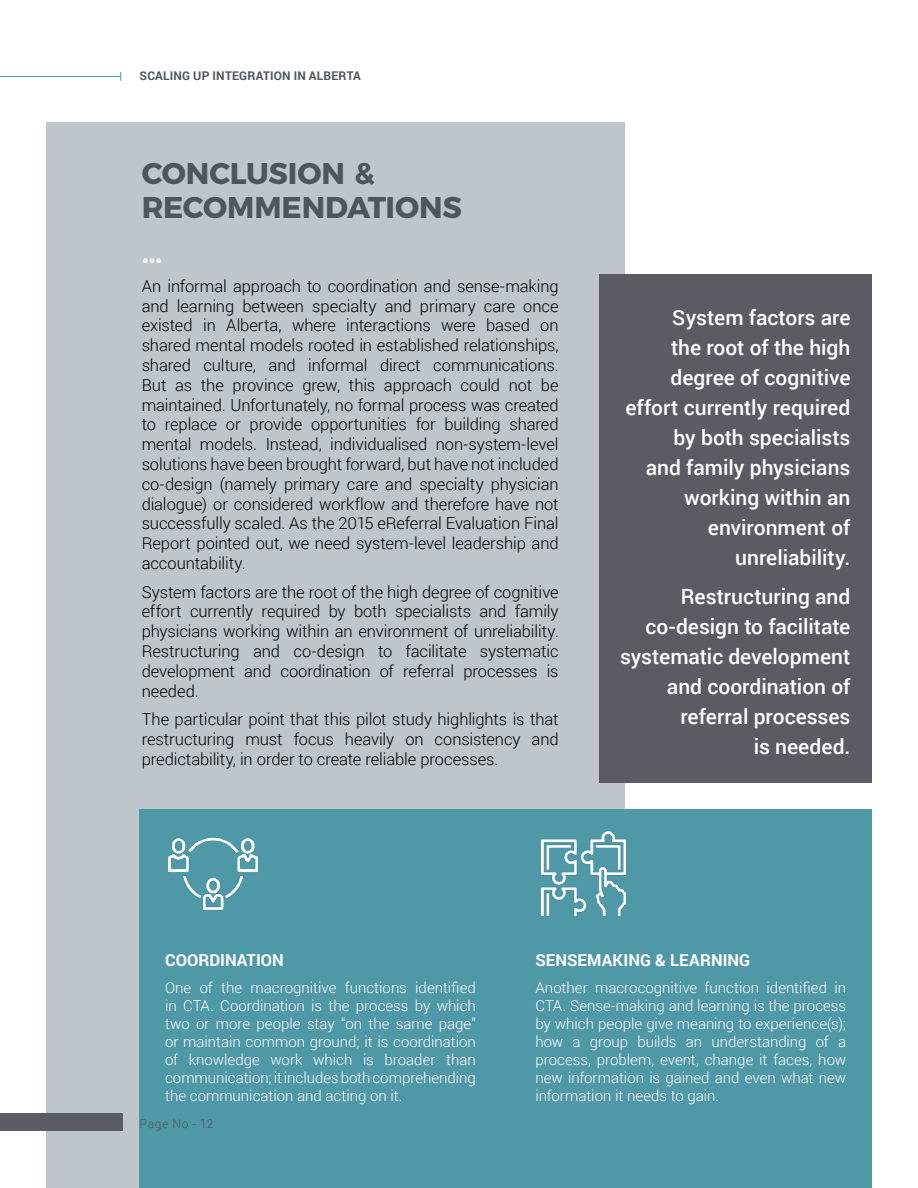
<style>
.page{position:relative;width:918px;height:1188px;background:#fff}
.page>*{position:absolute;margin:0;border:0;box-sizing:border-box;transform-origin:0 0}
.t1{font:700 30px/34.5px "Montserrat";letter-spacing:-.005em;color:#4e555b}
.t2{font:700 30px "Montserrat";color:#ededf0}
.t3{font:500 21px/30px "Roboto";color:#fff;text-align:right}
.t4{font:300 16.5px/19.8px "Roboto";letter-spacing:-.005em;color:#000;text-align:justify}
.t5{font:700 16.5px "Roboto";letter-spacing:.005em;color:#fff}
.t6{font:300 15px/18px "Roboto";color:#fff;text-align:justify}
.t7{font:700 12px "Roboto";letter-spacing:.015em;color:#4e555b}
.t8{font:300 12px "Roboto";letter-spacing:.06em;color:#4e555b}
</style>
<div class="page">
<div style="left:46px;top:122px;width:579px;height:1066px;background:#bec5cb"></div>
<div style="left:140px;top:809px;width:732px;height:334px;background:#4f98a8"></div>
<img style="left:542px;top:832px;width:83px;height:84px">
<img style="left:169px;top:837px;width:88px;height:73px">
<div style="left:599px;top:274px;width:273px;height:509px;background:#5b5c63"></div>
<div style="left:140px;top:1143px;width:732px;height:45px;background:#4f98a8"></div>
<hr style="left:0;top:76px;width:121px;height:1px;background:#4f98a8">
<div style="left:0;top:1113px;width:123px;height:18px;background:#5b5c63"></div>
<p class="t7" style="left:140px;top:67px;width:223px">SCALING UP INTEGRATION IN ALBERTA</p>
<h1 class="t1" style="left:142px;top:153px;width:322px">CONCLUSION &amp;<br>RECOMMENDATIONS</h1>
<h1 class="t2" style="left:142px;top:228px;width:22px">…</h1>
<p class="t4" style="left:142px;top:275px;width:419px">An informal approach to coordination and sense-making and learning between specialty and primary care once existed in Alberta, where interactions were based on shared mental models rooted in established relationships, shared culture, and informal direct communications.<br>But as the province grew, this approach could not be maintained. Unfortunately, no formal process was created to replace or provide opportunities for building shared mental models. Instead, individualised non-system-level solutions have been brought forward, but have not included co-design (namely primary care and specialty physician dialogue) or considered workflow and therefore have not successfully scaled. As the 2015 eReferral Evaluation Final Report pointed out, we need system-level leadership and accountability.</p>
<p class="t4" style="left:142px;top:581px;width:419px">System factors are the root of the high degree of cognitive effort currently required by both specialists and family physicians working within an environment of unreliability.<br>Restructuring and co-design to facilitate systematic development and coordination of referral processes is needed.</p>
<p class="t4" style="left:142px;top:709px;width:419px">The particular point that this pilot study highlights is that restructuring must focus heavily on consistency and predictability, in order to create reliable processes.</p>
<p class="t3" style="left:625px;top:302px;width:227px">System factors are<br>the root of the high degree of cognitive effort currently required by both specialists<br>and family physicians working within an environment of unreliability.</p>
<p class="t3" style="left:620px;top:581px;width:232px">Restructuring and co-design to facilitate systematic development and coordination of referral processes<br>is needed.</p>
<p class="t5" style="left:165px;top:948px;width:120px">COORDINATION</p>
<p class="t6" style="left:165px;top:978px;width:312px">One of the macrognitive functions identified in CTA. Coordination is the process by which two or more people stay “on the same page” or maintain common ground; it is coordination of knowledge work which is broader than communication; it includes both comprehending the communication and acting on it.</p>
<p class="t8" style="left:140px;top:1116px;width:75px">Page No - 12</p>
<p class="t5" style="left:535px;top:948px;width:216px">SENSEMAKING &amp; LEARNING</p>
<p class="t6" style="left:535px;top:978px;width:312px">Another macrocognitive function identified in CTA. Sense-making and learning is the process by which people give meaning to experience(s); how a group builds an understanding of a process, problem, event, change it faces, how new information is gained and even what new information it needs to gain.</p>
</div>
